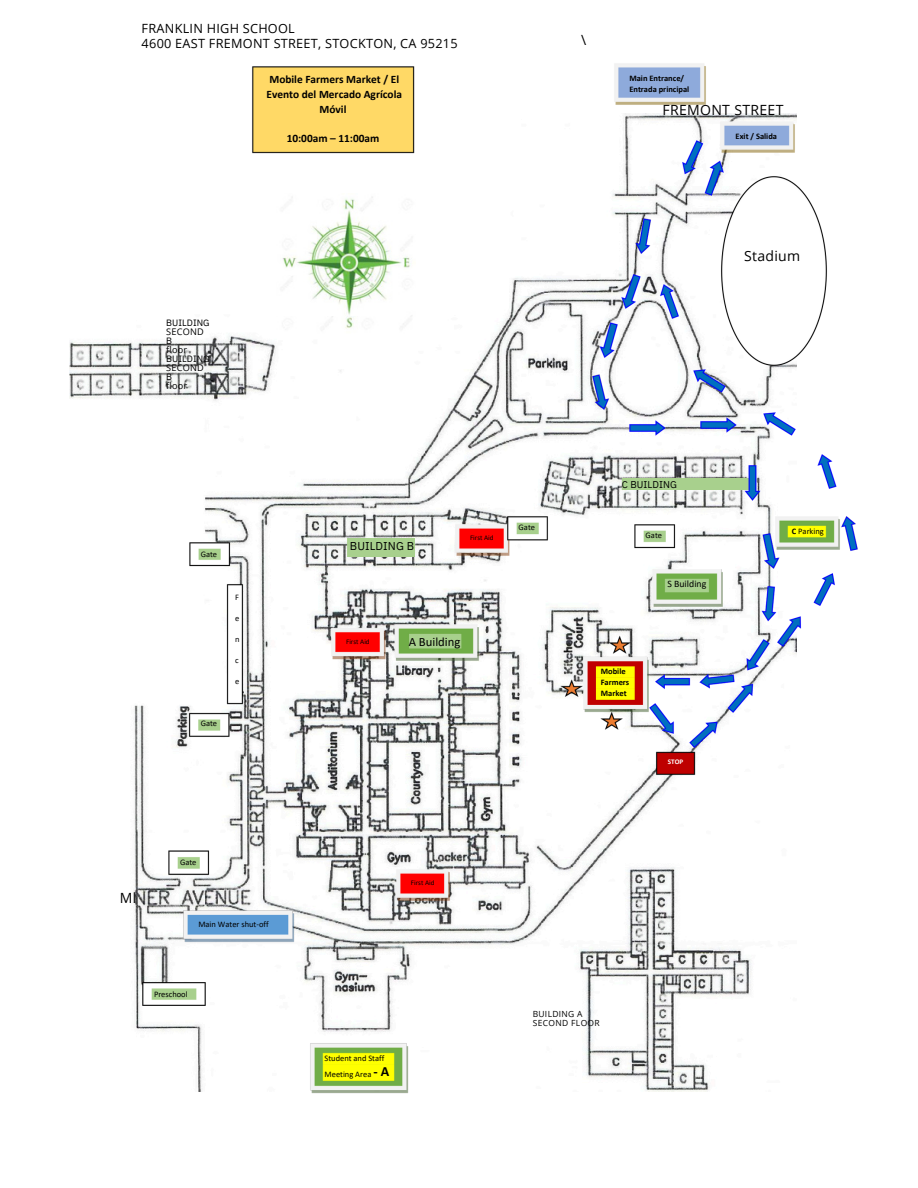
<style>
.page{position:relative;width:918px;height:1188px;background:#fff}
.page>*{position:absolute;margin:0;border:0;box-sizing:border-box;transform-origin:0 0}
.t1{font:14.1px "Open Sans";letter-spacing:.025em;color:#000}
.t2{font:700 14.1px "Calibri";color:#000}
.t3{font:12.75px/14.9px "Open Sans";letter-spacing:.02em;color:#000}
.t4{font:12.75px "Calibri";color:#000}
.t5{font:700 11.4px/14.9px "Calibri";color:#000;text-align:center}
.t6{font:11.4px "IBM Plex Sans";letter-spacing:.005em;color:#000}
.t7{font:9.75px "IBM Plex Sans";letter-spacing:.005em;color:#000}
.t8{font:9.75px "Calibri";color:#000}
.t9{font:9.15px/18px "Open Sans";letter-spacing:.03em;color:#000}
.t10{font:9.15px/18px "IBM Plex Sans";letter-spacing:.005em;color:#000}
.t11{font:8.4px/15.9px "Calibri";color:#000}
.t12{font:700 8.4px/10.6px "Calibri";color:#000}
.t13{font:8.4px "Open Sans";letter-spacing:.04em;color:#000}
.t14{font:7.05px "Calibri";color:#000}
.t15{font:700 7.05px "Calibri";color:#fff}
.s1{font-weight:700}
</style>
<div class="page">
<img style="left:70px;top:113px;width:727px;height:979px">
<img style="left:136px;top:975px;width:76px;height:38px">
<img style="left:162px;top:844px;width:54px;height:37px">
<img style="left:177px;top:903px;width:124px;height:45px">
<img style="left:182px;top:535px;width:54px;height:37px">
<img style="left:182px;top:578px;width:68px;height:165px">
<img style="left:303px;top:1036px;width:111px;height:58px">
<img style="left:348px;top:538px;width:66px;height:18px">
<img style="left:389px;top:862px;width:68px;height:45px">
<img style="left:324px;top:618px;width:161px;height:49px">
<img style="left:449px;top:509px;width:105px;height:53px">
<img style="left:577px;top:650px;width:71px;height:69px">
<img style="left:627px;top:517px;width:54px;height:37px">
<img style="left:622px;top:478px;width:116px;height:12px">
<img style="left:646px;top:563px;width:83px;height:51px">
<img style="left:714px;top:169px;width:113px;height:204px">
<img style="left:714px;top:115px;width:83px;height:45px">
<img style="left:768px;top:510px;width:67px;height:47px">
<img style="left:277px;top:194px;width:138px;height:139px">
<img style="left:245px;top:66px;width:176px;height:94px">
<img style="left:554px;top:672px;width:36px;height:32px">
<img style="left:585px;top:368px;width:31px;height:48px">
<img style="left:593px;top:316px;width:31px;height:48px">
<img style="left:594px;top:705px;width:36px;height:31px">
<img style="left:602px;top:629px;width:36px;height:31px">
<img style="left:615px;top:267px;width:32px;height:49px">
<img style="left:623px;top:414px;width:49px;height:29px">
<img style="left:628px;top:211px;width:29px;height:50px">
<img style="left:642px;top:696px;width:6px;height:44px">
<img style="left:653px;top:277px;width:33px;height:49px">
<img style="left:614px;top:63px;width:92px;height:42px">
<img style="left:687px;top:362px;width:46px;height:37px">
<img style="left:676px;top:133px;width:55px;height:69px">
<img style="left:694px;top:410px;width:49px;height:30px">
<img style="left:738px;top:458px;width:29px;height:50px">
<img style="left:756px;top:526px;width:30px;height:40px">
<img style="left:757px;top:405px;width:40px;height:37px">
<img style="left:648px;top:566px;width:187px;height:215px">
<img style="left:817px;top:454px;width:20px;height:35px">
<img style="left:835px;top:516px;width:23px;height:35px">
<p class="t3" style="left:142px;top:21px;width:318px">FRANKLIN HIGH SCHOOL<br>4600 EAST FREMONT STREET, STOCKTON, CA 95215</p>
<p class="t5" style="left:267px;top:73px;width:137px">Mobile Farmers Market / El<br>Evento del Mercado Agrícola<br>Móvil</p>
<h1 class="t5" style="left:287px;top:131px;width:94px">10:00am – 11:00am</h1>
<p class="t1" style="left:581px;top:30px;width:7px">\</p>
<h3 class="t12" style="left:629px;top:74px;width:61px">Main Entrance/<br>Entrada principal</h3>
<p class="t1" style="left:662px;top:99px;width:123px">FREMONT STREET</p>
<p class="t12" style="left:736px;top:132px;width:43px">Exit / Salida</p>
<p class="t10" style="left:166px;top:314px;width:45px">BUILDING<br>B<br>BUILDING<br>B</p>
<p class="t9" style="left:166px;top:322px;width:39px">SECOND floor<br>SECOND floor</p>
<p class="t11" style="left:201px;top:547px;width:18px">Gate</p>
<p class="t11" style="left:201px;top:716px;width:18px">Gate</p>
<p class="t11" style="left:235px;top:590px;width:5px">F</p>
<p class="t11" style="left:235px;top:611px;width:6px">e</p>
<p class="t11" style="left:235px;top:632px;width:6px">n</p>
<p class="t11" style="left:235px;top:653px;width:5px">c</p>
<p class="t11" style="left:235px;top:674px;width:6px">e</p>
<h3 class="t1" style="left:120px;top:888px;width:18px">Ml</h3>
<p class="t11" style="left:180px;top:855px;width:18px">Gate</p>
<p class="t11" style="left:198px;top:917px;width:72px">Main Water shut-off</p>
<p class="t11" style="left:154px;top:987px;width:35px">Preschool</p>
<p class="t1" style="left:744px;top:246px;width:58px">Stadium</p>
<p class="t6" style="left:350px;top:538px;width:66px">BUILDING B</p>
<p class="t14" style="left:470px;top:535px;width:25px">First Aid</p>
<p class="t11" style="left:519px;top:520px;width:18px">Gate</p>
<p class="t14" style="left:346px;top:639px;width:25px">First Aid</p>
<p class="t4" style="left:409px;top:637px;width:53px">A Building</p>
<p class="t14" style="left:411px;top:880px;width:25px">First Aid</p>
<p class="t7" style="left:622px;top:478px;width:57px">C BUILDING</p>
<p class="t11" style="left:646px;top:528px;width:18px">Gate</p>
<p class="t12" style="left:601px;top:667px;width:30px">Mobile<br>Farmers<br>Market</p>
<p class="t8" style="left:667px;top:580px;width:41px">S Building</p>
<p class="t15" style="left:668px;top:758px;width:17px">STOP</p>
<p class="t11" style="left:325px;top:1051px;width:61px">Student and Staff<br>Meeting Area</p>
<p class="t2" style="left:373px;top:1066px;width:17px">-A</p>
<p class="t13" style="left:533px;top:1009px;width:51px">BUILDING A</p>
<h3 class="t13" style="left:533px;top:1017px;width:69px">SECOND FLOOR</h3>
<p class="t11" style="left:792px;top:524px;width:33px"><span class="s1">C</span> Parking</p>
</div>
